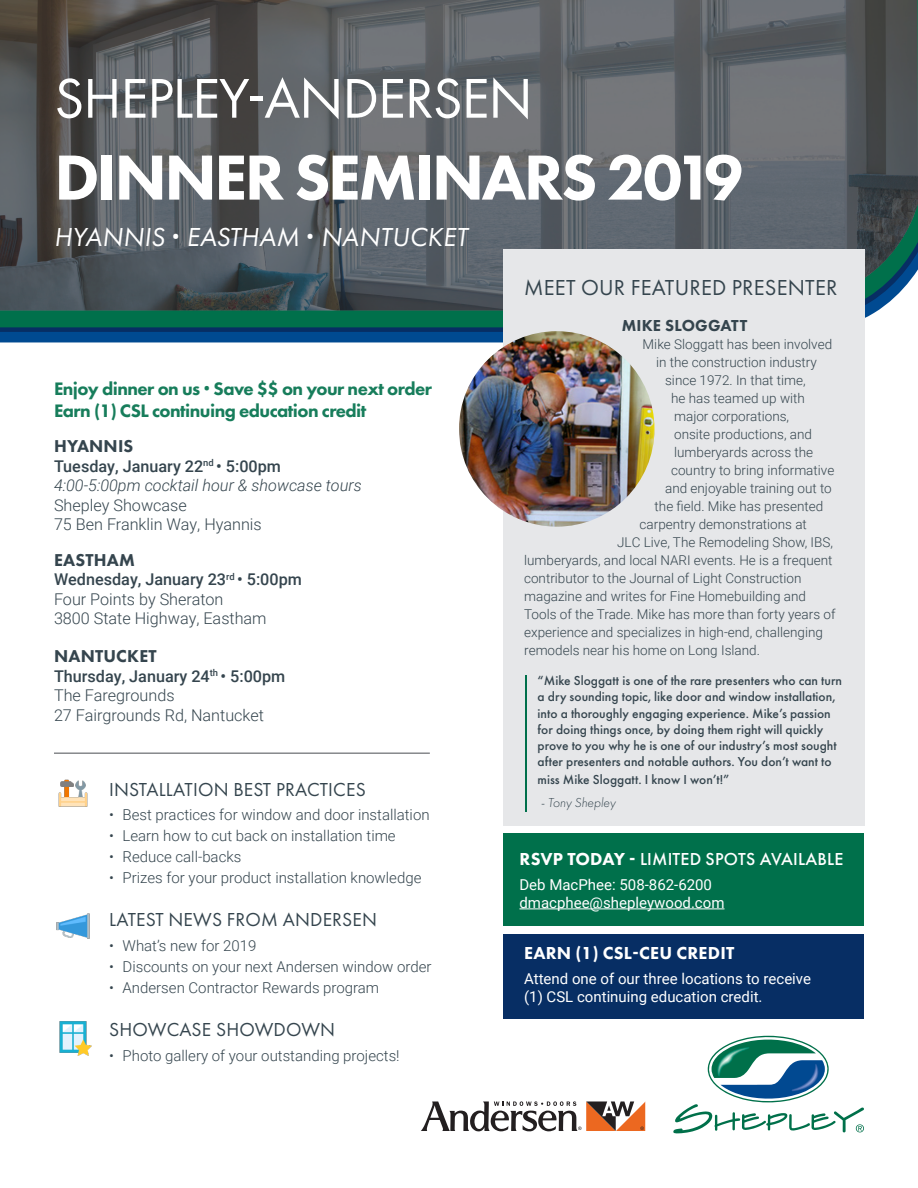
<style>
.page{position:relative;width:918px;height:1188px;background:#fff}
.page>*{position:absolute;margin:0;border:0;box-sizing:border-box;transform-origin:0 0}
.t1{font:800 66px "Futura PT";letter-spacing:-.04em;color:#fff}
.t2{font:58.05px "Futura PT";letter-spacing:-.02em;color:#fff}
.t3{font:italic 27px "Futura PT";letter-spacing:.01em;color:#fff}
.t4{font:22.5px "Futura PT";letter-spacing:.01em;color:#35454e}
.t5{font:19.5px "Futura PT";letter-spacing:.01em;color:#35454e}
.t6{font:800 18.75px/22.5px "Futura PT";letter-spacing:-.03em;color:#177d5b}
.t7{font:500 18px "Futura PT";letter-spacing:.01em;color:#fff}
.t8{font:800 18px "Futura PT";letter-spacing:.01em;color:#fff}
.t9{font:800 17.85px "Futura PT";letter-spacing:.01em;color:#35454e}
.t10{font:800 16.5px "Futura PT";letter-spacing:.01em;color:#35454e}
.t11{font:300 16.2px "Roboto";color:#35454e}
.t12{font:500 16.2px "Roboto";color:#35454e}
.t13{font:italic 300 16.2px "Roboto";color:#35454e}
.t14{font:300 15px "Roboto";color:#35454e}
.t15{font:15px/18px "Roboto";color:#fff}
.t16{font:300 13.5px "Roboto";color:#35454e}
.t17{font:500 13.5px/16.2px "Futura PT";color:#35454e}
.t18{font:italic 300 13.5px "Futura PT";color:#35454e}
.s1{font-family:"Roboto";font-weight:300;font-style:normal}
.s2{font-family:"Roboto";font-weight:700}
.s3{font-weight:800}
</style>
<div class="page">
<svg style="left:0;top:316px;width:869px;height:19px;background:#035b5d"></svg>
<svg style="left:0;top:0;width:918px;height:312px;background:#595f63"></svg>
<svg style="left:421px;top:1101px;width:224px;height:30px"></svg>
<svg style="left:673px;top:1035px;width:191px;height:98px"></svg>
<div style="left:503px;top:249px;width:362px;height:577px;background:#e6e7e9"></div>
<img style="left:459px;top:331px;width:195px;height:196px;border-radius:98px">
<hr style="left:54px;top:752px;width:376px;height:2px;background:#86888b">
<div style="left:503px;top:833px;width:361px;height:93px;background:#00704b"></div>
<div style="left:503px;top:934px;width:361px;height:84px;background:#072e64"></div>
<hr style="left:519px;top:909px;width:206px;height:1px;background:#fff">
<img style="left:59px;top:1021px;width:33px;height:34px">
<img style="left:58px;top:779px;width:30px;height:28px">
<img style="left:56px;top:914px;width:34px;height:25px">
<hr style="left:525px;top:675px;width:2px;height:137px;background:#00704b">
<p class="t2" style="left:54px;top:64px;width:480px">SHEPLEY-ANDERSEN</p>
<p class="t1" style="left:54px;top:136px;width:691px">DINNER SEMINARS 2019</p>
<p class="t3" style="left:54px;top:221px;width:415px">HYANNIS <span class="s1">ꞏ</span> EASTHAM <span class="s1">ꞏ</span> NANTUCKET</p>
<p class="t6" style="left:54px;top:377px;width:380px">Enjoy dinner on us <span class="s2">ꞏ</span> Save $$ on your next order<br>Earn (1) CSL continuing education credit</p>
<p class="t9" style="left:54px;top:435px;width:81px">HYANNIS</p>
<p class="t12" style="left:54px;top:455px;width:229px">Tuesday, January 22<sup>nd</sup> ꞏ 5:00pm</p>
<p class="t13" style="left:54px;top:474px;width:309px">4:00-5:00pm cocktail hour &amp; showcase tours</p>
<p class="t11" style="left:54px;top:493px;width:134px">Shepley Showcase</p>
<p class="t11" style="left:54px;top:513px;width:209px">75 Ben Franklin Way, Hyannis</p>
<p class="t9" style="left:54px;top:549px;width:82px">EASTHAM</p>
<p class="t12" style="left:54px;top:568px;width:249px">Wednesday, January 23<sup>rd</sup> ꞏ 5:00pm</p>
<p class="t11" style="left:54px;top:588px;width:171px">Four Points by Sheraton</p>
<p class="t11" style="left:54px;top:607px;width:214px">3800 State Highway, Eastham</p>
<p class="t9" style="left:54px;top:645px;width:104px">NANTUCKET</p>
<p class="t12" style="left:54px;top:665px;width:233px">Thursday, January 24<sup>th</sup> ꞏ 5:00pm</p>
<p class="t11" style="left:54px;top:684px;width:122px">The Faregrounds</p>
<p class="t11" style="left:54px;top:703px;width:212px">27 Fairgrounds Rd, Nantucket</p>
<p class="t5" style="left:109px;top:778px;width:258px">INSTALLATION BEST PRACTICES</p>
<p class="t14" style="left:109px;top:804px;width:322px">• Best practices for window and door installation</p>
<p class="t14" style="left:109px;top:825px;width:288px">• Learn how to cut back on installation time</p>
<p class="t14" style="left:109px;top:846px;width:134px">• Reduce call-backs</p>
<p class="t14" style="left:109px;top:867px;width:314px">• Prizes for your product installation knowledge</p>
<p class="t5" style="left:109px;top:908px;width:269px">LATEST NEWS FROM ANDERSEN</p>
<p class="t14" style="left:109px;top:935px;width:149px">• What’s new for 2019</p>
<p class="t14" style="left:109px;top:956px;width:324px">• Discounts on your next Andersen window order</p>
<p class="t14" style="left:109px;top:977px;width:272px">• Andersen Contractor Rewards program</p>
<p class="t5" style="left:109px;top:1018px;width:228px">SHOWCASE SHOWDOWN</p>
<p class="t14" style="left:109px;top:1045px;width:292px">• Photo gallery of your outstanding projects!</p>
<p class="t4" style="left:524px;top:275px;width:315px">MEET OUR FEATURED PRESENTER</p>
<p class="t10" style="left:622px;top:316px;width:127px">MIKE SLOGGATT</p>
<p class="t16" style="left:643px;top:335px;width:191px">Mike Sloggatt has been involved</p>
<p class="t16" style="left:656px;top:353px;width:162px">in the construction industry</p>
<p class="t16" style="left:665px;top:371px;width:142px">since 1972. In that time,</p>
<p class="t16" style="left:671px;top:389px;width:135px">he has teamed up with</p>
<p class="t16" style="left:674px;top:407px;width:117px">major corporations,</p>
<p class="t16" style="left:674px;top:425px;width:139px">onsite productions, and</p>
<p class="t16" style="left:674px;top:443px;width:141px">lumberyards across the</p>
<p class="t16" style="left:671px;top:461px;width:165px">country to bring informative</p>
<p class="t16" style="left:665px;top:479px;width:168px">and enjoyable training out to</p>
<p class="t16" style="left:655px;top:497px;width:170px">the field. Mike has presented</p>
<p class="t16" style="left:640px;top:515px;width:169px">carpentry demonstrations at</p>
<p class="t16" style="left:617px;top:533px;width:217px">JLC Live, The Remodeling Show, IBS,</p>
<p class="t16" style="left:524px;top:551px;width:310px">lumberyards, and local NARI events. He is a frequent</p>
<p class="t16" style="left:524px;top:569px;width:279px">contributor to the Journal of Light Construction</p>
<p class="t16" style="left:524px;top:587px;width:283px">magazine and writes for Fine Homebuilding and</p>
<p class="t16" style="left:524px;top:605px;width:313px">Tools of the Trade. Mike has more than forty years of</p>
<p class="t16" style="left:524px;top:623px;width:300px">experience and specializes in high-end, challenging</p>
<p class="t16" style="left:524px;top:641px;width:237px">remodels near his home on Long Island.</p>
<p class="t17" style="left:538px;top:673px;width:306px">“Mike Sloggatt is one of the rare presenters who can turn a dry sounding topic, like door and window installation, into a thoroughly engaging experience. Mike’s passion for doing things once, by doing them right will quickly prove to you why he is one of our industry’s most sought after presenters and notable authors. You don’t want to</p>
<p class="t17" style="left:538px;top:772px;width:193px">miss Mike Sloggatt. I know I won’t!”</p>
<p class="t18" style="left:541px;top:795px;width:76px">- Tony Shepley</p>
<p class="t7" style="left:520px;top:848px;width:325px"><span class="s3">RSVP TODAY -</span> LIMITED SPOTS AVAILABLE</p>
<p class="t15" style="left:519px;top:875px;width:194px">Deb MacPhee: 508-862-6200</p>
<p class="t15" style="left:519px;top:893px;width:207px">dmacphee@shepleywood.com</p>
<p class="t8" style="left:524px;top:942px;width:212px">EARN (1) CSL-CEU CREDIT</p>
<p class="t15" style="left:524px;top:969px;width:288px">Attend one of our three locations to receive (1) CSL continuing education credit.</p>
</div>
